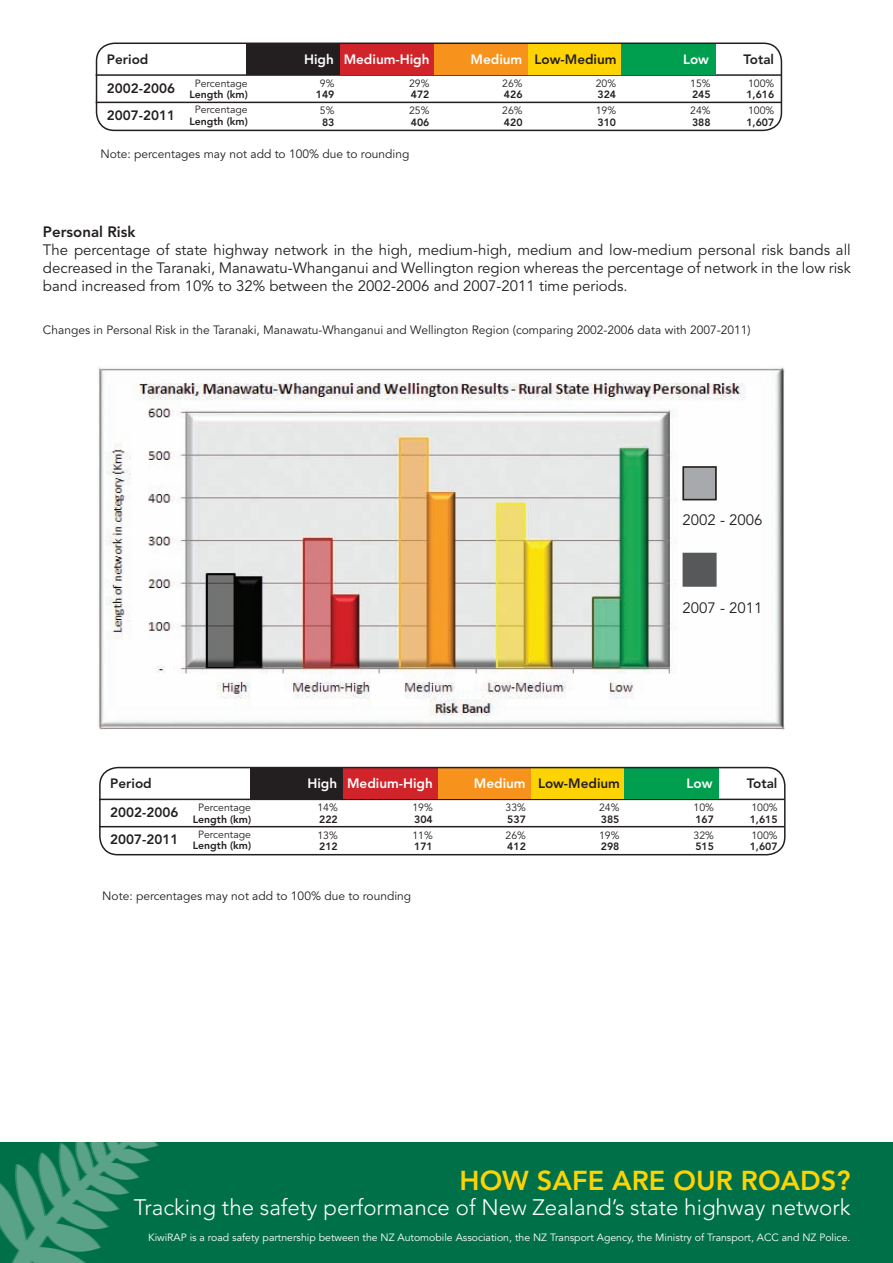
<style>
.page{position:relative;width:893px;height:1263px;background:#fff}
.page>*{position:absolute;margin:0;border:0;box-sizing:border-box;transform-origin:0 0}
.t1{font:800 27.15px "Avenir";color:#fed304}
.t2{font:300 22.2px "Avenir";color:#fff}
.t3{font:15px/18px "Avenir";color:#231f20;text-align:justify}
.t4{font:800 15px "Avenir";color:#231f20}
.t5{font:800 13.5px/27px "Avenir";color:#231f20}
.t6{font:800 13.5px "Avenir";color:#fff}
.t7{font:12px "Avenir";color:#231f20}
.t8{font:10.5px "Avenir";color:#fff}
.t9{font:800 10.5px "Avenir";color:#231f20}
.t10{font:10.5px "Avenir";color:#231f20}
.s1{color:#fff}
</style>
<div class="page">
<div style="left:0;top:1142px;width:893px;height:121px;background:#007049"></div>
<svg style="left:0;top:1142px;width:159px;height:121px"></svg>
<div style="left:247px;top:43px;width:94px;height:31px;background:#231f20"></div>
<hr style="left:96px;top:74px;width:685px;height:2px;background:#231f20">
<div style="left:340px;top:43px;width:95px;height:31px;background:#d1232a"></div>
<div style="left:435px;top:43px;width:94px;height:31px;background:#f7931d"></div>
<div style="left:528px;top:43px;width:95px;height:31px;background:#fed304"></div>
<div style="left:621px;top:43px;width:95px;height:31px;background:#009f4f"></div>
<hr style="left:96px;top:102px;width:685px;height:1px;background:#231f20">
<div style="left:96px;top:43px;width:686px;height:88px;border:2px solid #231f20;border-radius:18px"></div>
<div style="left:250px;top:767px;width:94px;height:31px;background:#231f20"></div>
<hr style="left:99px;top:799px;width:686px;height:1px;background:#231f20">
<div style="left:344px;top:767px;width:94px;height:31px;background:#d1232a"></div>
<div style="left:438px;top:767px;width:95px;height:31px;background:#f7931d"></div>
<div style="left:532px;top:767px;width:94px;height:31px;background:#fed304"></div>
<div style="left:625px;top:767px;width:94px;height:31px;background:#009f4f"></div>
<hr style="left:99px;top:826px;width:686px;height:1px;background:#231f20">
<div style="left:99px;top:767px;width:686px;height:88px;border:2px solid #231f20;border-radius:18px"></div>
<img style="left:98px;top:366px;width:687px;height:363px">
<div style="left:683px;top:467px;width:33px;height:32px;background:#a8a9ad"></div>
<div style="left:683px;top:466px;width:34px;height:34px;border:2px solid #231f20"></div>
<div style="left:683px;top:553px;width:34px;height:34px;background:#57585a;border:2px solid #57585a"></div>
<p class="t5" style="left:107px;top:46px;width:43px">Period</p>
<p class="t6" style="left:304px;top:51px;width:127px">High Medium-High</p>
<p class="t5" style="left:471px;top:46px;width:148px"><span class="s1">Medium</span> Low-Medium</p>
<p class="t6" style="left:683px;top:51px;width:27px">Low</p>
<p class="t5" style="left:107px;top:75px;width:70px">2002-2006<br>2007-2011</p>
<p class="t5" style="left:744px;top:46px;width:32px">Total</p>
<p class="t10" style="left:320px;top:77px;width:16px">9%</p>
<p class="t10" style="left:409px;top:77px;width:22px">29%</p>
<p class="t10" style="left:502px;top:77px;width:22px">26%</p>
<p class="t10" style="left:596px;top:77px;width:22px">20%</p>
<p class="t10" style="left:690px;top:77px;width:22px">15%</p>
<p class="t10" style="left:748px;top:77px;width:28px">100%</p>
<p class="t9" style="left:316px;top:88px;width:20px">149</p>
<p class="t9" style="left:411px;top:88px;width:20px">472</p>
<p class="t9" style="left:504px;top:88px;width:20px">426</p>
<p class="t9" style="left:597px;top:88px;width:20px">324</p>
<p class="t9" style="left:692px;top:88px;width:20px">245</p>
<p class="t9" style="left:746px;top:88px;width:29px">1,616</p>
<p class="t10" style="left:195px;top:77px;width:55px">Percentage</p>
<p class="t9" style="left:189px;top:88px;width:60px">Length (km)</p>
<p class="t10" style="left:195px;top:104px;width:55px">Percentage</p>
<p class="t9" style="left:189px;top:115px;width:60px">Length (km)</p>
<p class="t10" style="left:320px;top:105px;width:16px">5%</p>
<p class="t10" style="left:409px;top:105px;width:22px">25%</p>
<p class="t10" style="left:502px;top:105px;width:22px">26%</p>
<p class="t10" style="left:596px;top:105px;width:22px">19%</p>
<p class="t10" style="left:690px;top:105px;width:22px">24%</p>
<p class="t10" style="left:748px;top:105px;width:28px">100%</p>
<p class="t9" style="left:322px;top:116px;width:14px">83</p>
<p class="t9" style="left:411px;top:116px;width:20px">406</p>
<p class="t9" style="left:504px;top:116px;width:20px">420</p>
<p class="t9" style="left:597px;top:116px;width:20px">310</p>
<p class="t9" style="left:692px;top:116px;width:20px">388</p>
<p class="t9" style="left:746px;top:116px;width:29px">1,607</p>
<p class="t7" style="left:100px;top:147px;width:310px">Note: percentages may not add to 100% due to rounding</p>
<p class="t4" style="left:43px;top:223px;width:94px">Personal Risk</p>
<p class="t3" style="left:43px;top:241px;width:809px">The percentage of state highway network in the high, medium-high, medium and low-medium personal risk bands all decreased in the Taranaki, Manawatu-Whanganui and Wellington region whereas the percentage of network in the low risk band increased from 10% to 32% between the 2002-2006 and 2007-2011 time periods.</p>
<p class="t7" style="left:43px;top:323px;width:709px">Changes in Personal Risk in the Taranaki, Manawatu-Whanganui and Wellington Region (comparing 2002-2006 data with 2007-2011)</p>
<p class="t3" style="left:683px;top:511px;width:82px">2002 - 2006</p>
<p class="t3" style="left:683px;top:599px;width:82px">2007 - 2011</p>
<p class="t5" style="left:110px;top:770px;width:43px">Period</p>
<p class="t6" style="left:307px;top:776px;width:127px">High Medium-High</p>
<p class="t5" style="left:474px;top:770px;width:148px"><span class="s1">Medium</span> Low-Medium</p>
<p class="t6" style="left:686px;top:776px;width:27px">Low</p>
<p class="t5" style="left:110px;top:799px;width:70px">2002-2006<br>2007-2011</p>
<p class="t5" style="left:747px;top:770px;width:32px">Total</p>
<p class="t10" style="left:317px;top:801px;width:22px">14%</p>
<p class="t10" style="left:412px;top:801px;width:22px">19%</p>
<p class="t10" style="left:505px;top:801px;width:22px">33%</p>
<p class="t10" style="left:599px;top:801px;width:22px">24%</p>
<p class="t10" style="left:694px;top:801px;width:22px">10%</p>
<p class="t10" style="left:751px;top:801px;width:28px">100%</p>
<p class="t9" style="left:319px;top:813px;width:20px">222</p>
<p class="t9" style="left:414px;top:813px;width:20px">304</p>
<p class="t9" style="left:507px;top:813px;width:20px">537</p>
<p class="t9" style="left:601px;top:813px;width:20px">385</p>
<p class="t9" style="left:695px;top:813px;width:20px">167</p>
<p class="t9" style="left:750px;top:813px;width:29px">1,615</p>
<p class="t10" style="left:198px;top:801px;width:55px">Percentage</p>
<p class="t9" style="left:193px;top:813px;width:60px">Length (km)</p>
<p class="t10" style="left:198px;top:828px;width:55px">Percentage</p>
<p class="t9" style="left:193px;top:839px;width:60px">Length (km)</p>
<p class="t10" style="left:317px;top:829px;width:22px">13%</p>
<p class="t10" style="left:412px;top:829px;width:22px">11%</p>
<p class="t10" style="left:505px;top:829px;width:22px">26%</p>
<p class="t10" style="left:599px;top:829px;width:22px">19%</p>
<p class="t10" style="left:694px;top:829px;width:22px">32%</p>
<p class="t10" style="left:751px;top:829px;width:28px">100%</p>
<p class="t9" style="left:319px;top:840px;width:20px">212</p>
<p class="t9" style="left:414px;top:840px;width:20px">171</p>
<p class="t9" style="left:507px;top:840px;width:20px">412</p>
<p class="t9" style="left:601px;top:840px;width:20px">298</p>
<p class="t9" style="left:695px;top:840px;width:20px">515</p>
<p class="t9" style="left:750px;top:840px;width:29px">1,607</p>
<p class="t7" style="left:102px;top:889px;width:310px">Note: percentages may not add to 100% due to rounding</p>
<h1 class="t1" style="left:460px;top:1164px;width:392px">HOW SAFE ARE OUR ROADS?</h1>
<h2 class="t2" style="left:134px;top:1194px;width:718px">Tracking the safety performance of New Zealand’s state highway network</h2>
<p class="t8" style="left:148px;top:1231px;width:704px">KiwiRAP is a road safety partnership between the NZ Automobile Association, the NZ Transport Agency, the Ministry of Transport, ACC and NZ Police.</p>
</div>
